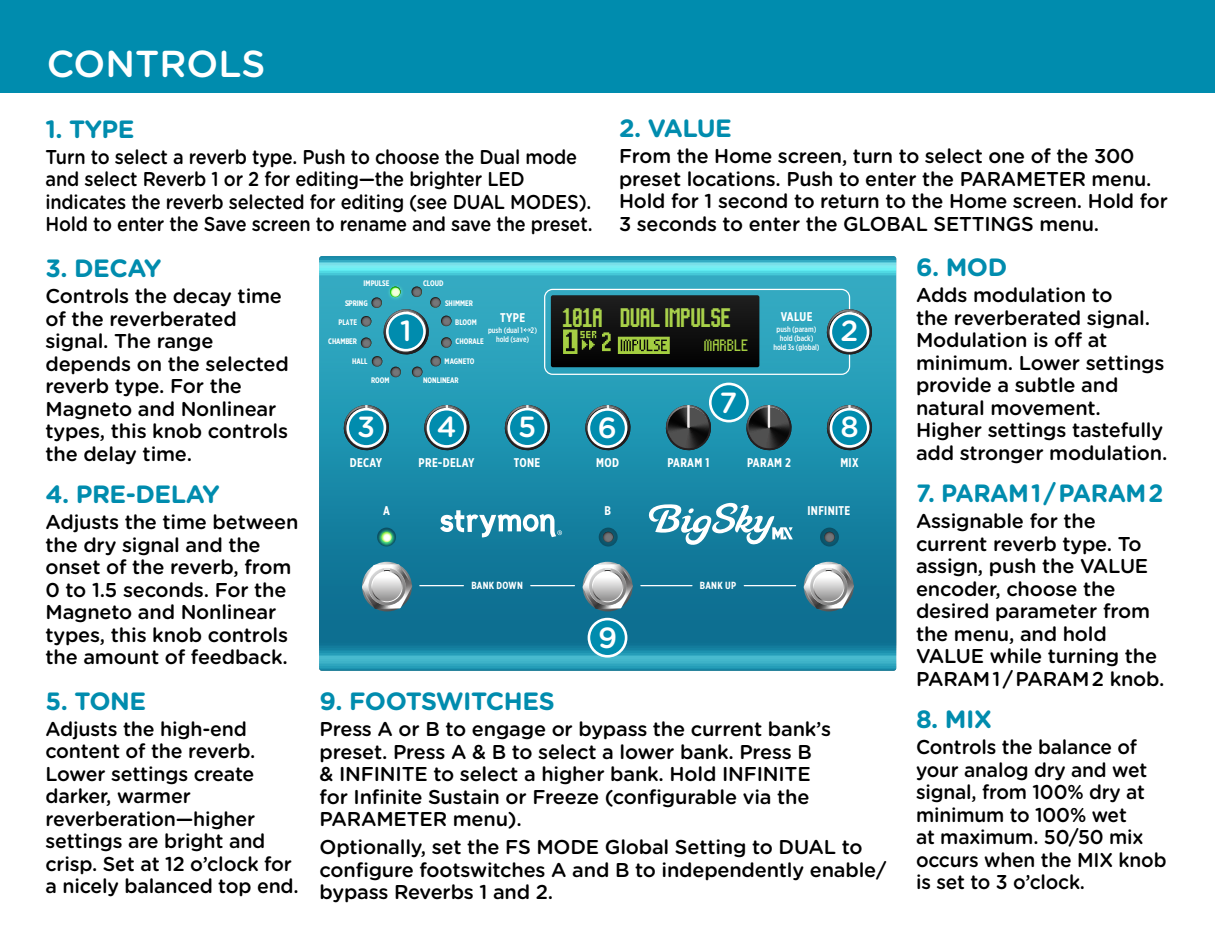
<style>
.page{position:relative;width:1215px;height:945px;background:#fff}
.page>*{position:absolute;margin:0;border:0;box-sizing:border-box;transform-origin:0 0}
.Section___Setting_Titles{font:500 37.5px "Gotham Rounded";color:#fff}
.t1{font:500 29px "Gotham Rounded";color:#fff}
.Control_Titles{font:700 25px "Gotham Rounded";letter-spacing:-.02em;color:#008cae}
.Control_Titles-2{font:700 25px "Gotham Rounded";letter-spacing:-.02em;color:#008cae;scale:.96 1}
.Body_Text{font:500 20px/22.5px "Gotham Rounded";letter-spacing:-.01em;color:#000}
.Body_Text-2{font:500 20px/22.5px "Gotham Rounded";letter-spacing:-.01em;color:#000;scale:.91 1}
.Body_Text-3{font:500 20px/22.5px "Gotham Rounded";letter-spacing:-.01em;color:#000;scale:.96 1}
.t2{font:18.75px "MXUI Med 13 px V3";color:#a1cd3a}
.t3{font:700 12.75px "Gotham X Narrow";letter-spacing:.025em;color:#fff}
.t4{font:11.5px "MXUI Small 8 px V3";color:#a1cd3a}
.t5{font:700 10.25px "Gotham X Narrow";letter-spacing:.025em;color:#fff}
.t6{font:700 8px "Gotham X Narrow";color:#fff}
.t7{font:500 8px/9.2px "Gotham X Narrow";color:#fff;text-align:center}
.t8{font:700 8px "Gotham X Narrow";letter-spacing:-.02em;color:#fff}
</style>
<div class="page">
<div style="left:0;top:0;width:1215px;height:93px;background:#008cae"></div>
<svg style="left:319px;top:256px;width:577px;height:415px;background:#1f8eab"></svg>
<svg style="left:440px;top:510px;width:122px;height:27px"></svg>
<hr style="left:419px;top:585px;width:45px;height:1px;background:#fff">
<hr style="left:530px;top:585px;width:45px;height:1px;background:#fff">
<hr style="left:640px;top:585px;width:53px;height:1px;background:#fff">
<hr style="left:744px;top:585px;width:52px;height:1px;background:#fff">
<svg style="left:648px;top:503px;width:145px;height:43px"></svg>
<svg style="left:524px;top:328px;width:7px;height:4px"></svg>
<img style="left:348px;top:256px;width:94px;height:83px">
<svg style="left:342px;top:404px;width:48px;height:48px"></svg>
<hr style="left:365px;top:405px;width:3px;height:23px;background:#f1eded">
<svg style="left:423px;top:404px;width:48px;height:48px"></svg>
<hr style="left:446px;top:405px;width:2px;height:23px;background:#f1eded">
<svg style="left:503px;top:404px;width:48px;height:48px"></svg>
<hr style="left:526px;top:405px;width:3px;height:23px;background:#f1eded">
<svg style="left:584px;top:404px;width:48px;height:48px"></svg>
<hr style="left:607px;top:405px;width:2px;height:23px;background:#f1eded">
<svg style="left:664px;top:404px;width:49px;height:48px;background:#2d525b"></svg>
<hr style="left:687px;top:405px;width:3px;height:23px;background:#f1eded">
<svg style="left:745px;top:404px;width:48px;height:48px;background:#2e5159"></svg>
<hr style="left:768px;top:405px;width:2px;height:23px;background:#f1eded">
<svg style="left:825px;top:404px;width:49px;height:48px"></svg>
<hr style="left:848px;top:405px;width:3px;height:23px;background:#f1eded">
<svg style="left:360px;top:286px;width:92px;height:92px;background:#3797a9"></svg>
<svg style="left:362px;top:585px;width:50px;height:26px"></svg>
<svg style="left:583px;top:562px;width:50px;height:49px"></svg>
<svg style="left:804px;top:562px;width:50px;height:49px"></svg>
<svg style="left:599px;top:528px;width:19px;height:19px"></svg>
<svg style="left:603px;top:532px;width:10px;height:10px"></svg>
<svg style="left:820px;top:528px;width:19px;height:19px"></svg>
<svg style="left:824px;top:532px;width:11px;height:10px"></svg>
<img style="left:339px;top:489px;width:96px;height:96px">
<svg style="left:544px;top:289px;width:329px;height:86px;background:#2b5c60"></svg>
<div style="left:387px;top:313px;width:38px;height:37px;background:#008cae;border-radius:50%"></div>
<div style="left:386px;top:312px;width:40px;height:40px;border:3px solid #fff;border-radius:50%"></div>
<div style="left:831px;top:313px;width:37px;height:38px;background:#008cae;border-radius:50%"></div>
<div style="left:830px;top:312px;width:39px;height:40px;border:3px solid #fff;border-radius:50%"></div>
<div style="left:710px;top:384px;width:37px;height:37px;background:#008cae;border-radius:50%"></div>
<div style="left:709px;top:383px;width:40px;height:39px;border:3px solid #fff;border-radius:50%"></div>
<div style="left:589px;top:409px;width:37px;height:38px;background:#008cae;border-radius:50%"></div>
<div style="left:588px;top:408px;width:39px;height:40px;border:3px solid #fff;border-radius:50%"></div>
<div style="left:509px;top:409px;width:37px;height:37px;background:#008cae;border-radius:50%"></div>
<div style="left:507px;top:408px;width:40px;height:40px;border:3px solid #fff;border-radius:50%"></div>
<div style="left:348px;top:409px;width:37px;height:37px;background:#008cae;border-radius:50%"></div>
<div style="left:346px;top:408px;width:40px;height:40px;border:3px solid #fff;border-radius:50%"></div>
<div style="left:428px;top:409px;width:37px;height:37px;background:#008cae;border-radius:50%"></div>
<div style="left:427px;top:408px;width:40px;height:40px;border:3px solid #fff;border-radius:50%"></div>
<div style="left:831px;top:409px;width:37px;height:37px;background:#008cae;border-radius:50%"></div>
<div style="left:830px;top:408px;width:40px;height:40px;border:3px solid #fff;border-radius:50%"></div>
<div style="left:589px;top:619px;width:37px;height:37px;background:#008cae;border-radius:50%"></div>
<div style="left:588px;top:618px;width:39px;height:40px;border:3px solid #fff;border-radius:50%"></div>
<p class="Section___Setting_Titles" style="left:47px;top:37px;width:220px">CONTROLS</p>
<p class="Control_Titles" style="left:46px;top:110px;width:91px">1. TYPE</p>
<p class="Body_Text-2" style="left:46px;top:144px;width:603px">Turn to select a reverb type. Push to choose the Dual mode and select Reverb 1 or 2 for editing—the brighter LED indicates the reverb selected for editing (see DUAL MODES).<br>Hold to enter the Save screen to rename and save the preset.</p>
<p class="Control_Titles" style="left:619px;top:110px;width:114px">2. VALUE</p>
<p class="Body_Text" style="left:619px;top:144px;width:550px">From the Home screen, turn to select one of the 300 preset locations. Push to enter the PARAMETER menu.<br>Hold for 1 second to return to the Home screen. Hold for 3 seconds to enter the GLOBAL SETTINGS menu.</p>
<p class="Control_Titles" style="left:46px;top:250px;width:117px">3. DECAY</p>
<p class="Body_Text" style="left:46px;top:284px;width:245px">Controls the decay time of the reverberated signal. The range depends on the selected reverb type. For the<br>Magneto and Nonlinear types, this knob controls the delay time.</p>
<p class="Control_Titles" style="left:46px;top:476px;width:176px">4. PRE-DELAY</p>
<p class="Body_Text" style="left:46px;top:510px;width:254px">Adjusts the time between the dry signal and the onset of the reverb, from<br>0 to 1.5 seconds. For the<br>Magneto and Nonlinear types, this knob controls the amount of feedback.</p>
<p class="Control_Titles" style="left:46px;top:683px;width:102px">5. TONE</p>
<p class="Body_Text" style="left:46px;top:717px;width:255px">Adjusts the high-end content of the reverb.<br>Lower settings create darker, warmer reverberation—higher settings are bright and crisp. Set at 12 o’clock for a nicely balanced top end.</p>
<p class="t6" style="left:364px;top:279px;width:27px">IMPULSE</p>
<p class="t6" style="left:423px;top:279px;width:22px">CLOUD</p>
<p class="t6" style="left:345px;top:298px;width:24px">SPRING</p>
<p class="t6" style="left:445px;top:298px;width:29px">SHIMMER</p>
<p class="t6" style="left:339px;top:317px;width:20px">PLATE</p>
<p class="t8" style="left:328px;top:336px;width:30px">CHAMBER</p>
<p class="t6" style="left:352px;top:356px;width:17px">HALL</p>
<p class="t6" style="left:371px;top:375px;width:20px">ROOM</p>
<p class="t2" style="left:563px;top:309px;width:170px">101A DUAL IMPULSE</p>
<p class="t3" style="left:781px;top:309px;width:33px">VALUE</p>
<p class="t3" style="left:500px;top:310px;width:26px">TYPE</p>
<p class="t6" style="left:455px;top:317px;width:23px">BLOOM</p>
<p class="t1" style="left:400px;top:310px;width:13px">1</p>
<p class="t1" style="left:841px;top:311px;width:19px">2</p>
<p class="t7" style="left:773px;top:325px;width:48px">push (param) hold (back) hold 3s (global)</p>
<p class="t7" style="left:488px;top:325px;width:51px">push (dual 1 2) hold (save)</p>
<p class="t6" style="left:455px;top:336px;width:30px">CHORALE</p>
<p class="t6" style="left:445px;top:356px;width:31px">MAGNETO</p>
<p class="t6" style="left:423px;top:375px;width:37px">NONLINEAR</p>
<p class="t4" style="left:704px;top:340px;width:46px">MARBLE</p>
<p class="t1" style="left:720px;top:382px;width:19px">7</p>
<p class="t1" style="left:357px;top:406px;width:19px">3</p>
<p class="t1" style="left:437px;top:406px;width:21px">4</p>
<p class="t1" style="left:518px;top:406px;width:20px">5</p>
<p class="t1" style="left:598px;top:407px;width:21px">6</p>
<p class="t1" style="left:840px;top:406px;width:20px">8</p>
<p class="t3" style="left:350px;top:455px;width:34px">DECAY</p>
<p class="t3" style="left:419px;top:455px;width:57px">PRE-DELAY</p>
<p class="t3" style="left:514px;top:455px;width:28px">TONE</p>
<p class="t3" style="left:596px;top:455px;width:24px">MOD</p>
<p class="t3" style="left:667px;top:455px;width:43px">PARAM 1</p>
<p class="t3" style="left:747px;top:455px;width:45px">PARAM 2</p>
<p class="t3" style="left:840px;top:455px;width:20px">MIX</p>
<p class="t3" style="left:383px;top:502px;width:8px">A</p>
<p class="t3" style="left:605px;top:502px;width:8px">B</p>
<p class="t3" style="left:808px;top:502px;width:44px">INFINITE</p>
<p class="t5" style="left:471px;top:579px;width:53px">BANK DOWN</p>
<p class="t1" style="left:598px;top:617px;width:21px">9</p>
<p class="t5" style="left:700px;top:579px;width:38px">BANK UP</p>
<p class="Control_Titles" style="left:320px;top:683px;width:237px">9. FOOTSWITCHES</p>
<p class="Body_Text" style="left:320px;top:717px;width:513px">Press A or B to engage or bypass the current bank’s preset. Press A &amp; B to select a lower bank. Press B<br>&amp; INFINITE to select a higher bank. Hold INFINITE for Infinite Sustain or Freeze (configurable via the PARAMETER menu).</p>
<p class="Body_Text" style="left:320px;top:835px;width:568px">Optionally, set the FS MODE Global Setting to DUAL to configure footswitches A and B to independently enable/ bypass Reverbs 1 and 2.</p>
<p class="Control_Titles" style="left:916px;top:249px;width:93px">6. MOD</p>
<p class="Body_Text" style="left:916px;top:283px;width:253px">Adds modulation to<br>the reverberated signal.<br>Modulation is off at minimum. Lower settings provide a subtle and natural movement.<br>Higher settings tastefully add stronger modulation.</p>
<p class="Control_Titles-2" style="left:916px;top:475px;width:259px">7. PARAM 1 / PARAM 2</p>
<p class="Body_Text" style="left:916px;top:509px;width:250px">Assignable for the current reverb type. To assign, push the VALUE encoder, choose the desired parameter from the menu, and hold<br>VALUE while turning the<br>PARAM 1 / PARAM 2 knob.</p>
<p class="Control_Titles" style="left:916px;top:701px;width:77px">8. MIX</p>
<p class="Body_Text-3" style="left:916px;top:735px;width:262px">Controls the balance of your analog dry and wet signal, from 100% dry at minimum to 100% wet<br>at maximum. 50/50 mix occurs when the MIX knob is set to 3 o’clock.</p>
</div>
